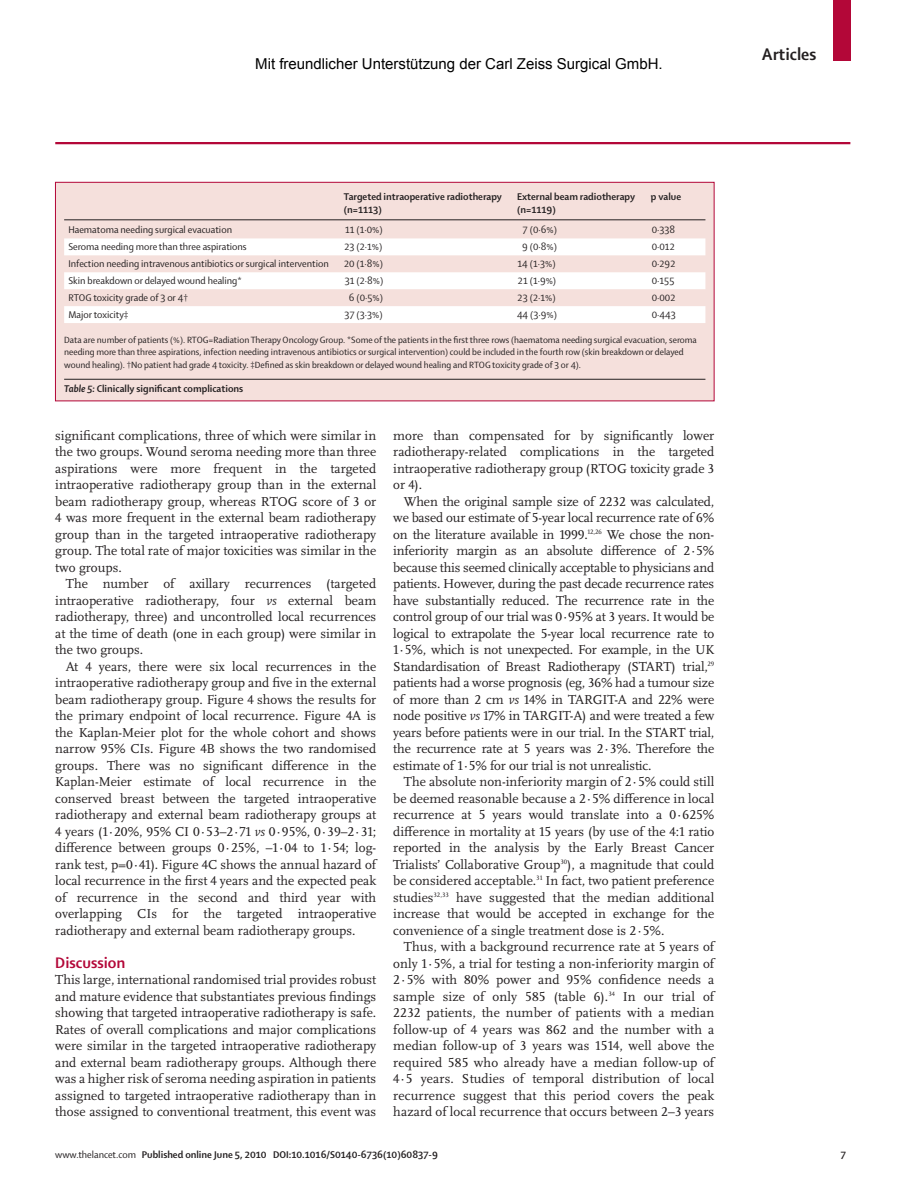
<style>
.page{position:relative;width:918px;height:1188px;background:#fff}
.page>*{position:absolute;margin:0;border:0;box-sizing:border-box;transform-origin:0 0}
.t1{font:700 18px "Shaker 2 Lancet";color:#231f20}
.t2{font:700 16.5px "Shaker 2 Lancet";color:#b30738}
.t3{font:15px "Arial";color:#000}
.t4{font:13.5px/16.5px "Scala Lancet Pro";color:#231f20;text-align:justify}
.t5{font:10.5px "Shaker 2 Lancet";color:#231f20}
.t6{font:700 10.5px/12.8px "Shaker 2 Lancet";color:#231f20}
.t7{font:9.75px/12.8px "Shaker 2 Lancet";color:#231f20}
.s1{font-style:italic}
.s2{font-weight:400}
</style>
<div class="page">
<div style="left:833px;top:0;width:17px;height:60px;background:#b30738"></div>
<hr style="left:55px;top:142px;width:795px;height:2px;background:#b30738">
<div style="left:55px;top:182px;width:659px;height:219px;background:#f5e0dc"></div>
<hr style="left:64px;top:379px;width:641px;height:1px;background:#231f20">
<svg style="left:64px;top:238px;width:641px;height:85px;fill:#fff"></svg>
<hr style="left:64px;top:220px;width:641px;height:1px;background:#231f20">
<div style="left:55px;top:182px;width:659px;height:219px;border:1px solid #b30738"></div>
<p class="t3" style="left:255px;top:54px;width:409px">Mit freundlicher Unterstützung der Carl Zeiss Surgical GmbH.</p>
<h1 class="t1" style="left:762px;top:47px;width:56px">Articles</h1>
<p class="t6" style="left:344px;top:191px;width:160px">Targeted intraoperative radiotherapy (n=1113)</p>
<p class="t6" style="left:517px;top:191px;width:120px">External beam radiotherapy (n=1119)</p>
<p class="t6" style="left:651px;top:191px;width:32px">p value</p>
<p class="t5" style="left:68px;top:226px;width:165px">Haematoma needing surgical evacuation</p>
<p class="t5" style="left:345px;top:226px;width:39px">11 (1·0%)</p>
<p class="t5" style="left:523px;top:226px;width:35px">7 (0·6%)</p>
<p class="t5" style="left:652px;top:226px;width:25px">0·338</p>
<p class="t5" style="left:68px;top:243px;width:180px">Seroma needing more than three aspirations</p>
<p class="t5" style="left:344px;top:243px;width:39px">23 (2·1%)</p>
<p class="t5" style="left:522px;top:243px;width:36px">9 (0·8%)</p>
<p class="t5" style="left:652px;top:243px;width:24px">0·012</p>
<p class="t5" style="left:68px;top:260px;width:262px">Infection needing intravenous antibiotics or surgical intervention</p>
<p class="t5" style="left:344px;top:260px;width:40px">20 (1·8%)</p>
<p class="t5" style="left:518px;top:260px;width:40px">14 (1·3%)</p>
<p class="t5" style="left:652px;top:260px;width:25px">0·292</p>
<p class="t5" style="left:68px;top:277px;width:175px">Skin breakdown or delayed wound healing*</p>
<p class="t5" style="left:345px;top:277px;width:40px">31 (2·8%)</p>
<p class="t5" style="left:518px;top:277px;width:40px">21 (1·9%)</p>
<p class="t5" style="left:652px;top:277px;width:24px">0·155</p>
<p class="t5" style="left:68px;top:294px;width:121px">RTOG toxicity grade of 3 or 4†</p>
<p class="t5" style="left:349px;top:294px;width:36px">6 (0·5%)</p>
<p class="t5" style="left:518px;top:294px;width:39px">23 (2·1%)</p>
<p class="t5" style="left:652px;top:294px;width:25px">0·002</p>
<p class="t5" style="left:68px;top:310px;width:62px">Major toxicity‡</p>
<p class="t5" style="left:345px;top:310px;width:40px">37 (3·3%)</p>
<p class="t5" style="left:517px;top:310px;width:41px">44 (3·9%)</p>
<p class="t5" style="left:652px;top:310px;width:25px">0·443</p>
<p class="t7" style="left:64px;top:334px;width:634px">Data are number of patients (%). RTOG=Radiation Therapy Oncology Group. *Some of the patients in the first three rows (haematoma needing surgical evacuation, seroma needing more than three aspirations, infection needing intravenous antibiotics or surgical intervention) could be included in the fourth row (skin breakdown or delayed wound healing). †No patient had grade 4 toxicity. ‡Defined as skin breakdown or delayed wound healing and RTOG toxicity grade of 3 or 4).</p>
<p class="t6" style="left:64px;top:383px;width:181px"><span class="s1">Table 5:</span> Clinically significant complications</p>
<p class="t4" style="left:55px;top:428px;width:323px">significant complications, three of which were similar in the two groups. Wound seroma needing more than three aspirations were more frequent in the targeted intraoperative radiotherapy group than in the external beam radiotherapy group, whereas RTOG score of 3 or 4 was more frequent in the external beam radiotherapy group than in the targeted intraoperative radiotherapy group. The total rate of major toxicities was similar in the two groups.</p>
<p class="t4" style="left:55px;top:576px;width:323px;text-indent:11px">The number of axillary recurrences (targeted intraoperative radiotherapy, four <span class="s1">vs</span> external beam radiotherapy, three) and uncontrolled local recurrences at the time of death (one in each group) were similar in the two groups.</p>
<p class="t4" style="left:55px;top:659px;width:323px;text-indent:11px">At 4 years, there were six local recurrences in the intraoperative radiotherapy group and five in the external beam radiotherapy group. Figure 4 shows the results for the primary endpoint of local recurrence. Figure 4A is the Kaplan-Meier plot for the whole cohort and shows narrow 95% CIs. Figure 4B shows the two randomised groups. There was no significant difference in the Kaplan-Meier estimate of local recurrence in the conserved breast between the targeted intraoperative radiotherapy and external beam radiotherapy groups at 4 years (1·20%, 95% CI 0·53–2·71 <span class="s1">vs</span> 0·95%, 0·39–2·31; difference between groups 0·25%, –1·04 to 1·54; log&shy;rank test, p=0·41). Figure 4C shows the annual hazard of local recurrence in the first 4 years and the expected peak of recurrence in the second and third year with overlapping CIs for the targeted intraoperative radiotherapy and external beam radiotherapy groups.</p>
<p class="t2" style="left:55px;top:956px;width:72px">Discussion</p>
<p class="t4" style="left:55px;top:973px;width:323px">This large, international randomised trial provides robust and mature evidence that substantiates previous findings showing that targeted intraoperative radiotherapy is safe.<br>Rates of overall complications and major complications were similar in the targeted intraoperative radiotherapy and external beam radiotherapy groups. Although there was a higher risk of seroma needing aspiration in patients assigned to targeted intraoperative radiotherapy than in those assigned to conventional treatment, this event was</p>
<p class="t4" style="left:393px;top:428px;width:323px">more than compensated for by significantly lower radiotherapy-related complications in the targeted intraoperative radiotherapy group (RTOG toxicity grade 3 or 4).</p>
<p class="t4" style="left:393px;top:494px;width:323px;text-indent:11px">When the original sample size of 2232 was calculated, we based our estimate of 5-year local recurrence rate of 6% on the literature available in 1999.<sup>12,26</sup> We chose the non&shy;inferiority margin as an absolute difference of 2·5% because this seemed clinically acceptable to physicians and patients. However, during the past decade recurrence rates have substantially reduced. The recurrence rate in the control group of our trial was 0·95% at 3 years. It would be logical to extrapolate the 5-year local recurrence rate to 1·5%, which is not unexpected. For example, in the UK Standardisation of Breast Radiotherapy (START) trial,<sup>29 </sup>patients had a worse prognosis (eg, 36% had a tumour size of more than 2 cm <span class="s1">vs</span> 14% in TARGIT-A and 22% were node positive <span class="s1">vs</span> 17% in TARGIT-A) and were treated a few years before patients were in our trial. In the START trial, the recurrence rate at 5 years was 2·3%. Therefore the estimate of 1·5% for our trial is not unrealistic.</p>
<p class="t4" style="left:393px;top:774px;width:323px;text-indent:11px">The absolute non-inferiority margin of 2·5% could still be deemed reasonable because a 2·5% difference in local recurrence at 5 years would translate into a 0·625% difference in mortality at 15 years (by use of the 4:1 ratio reported in the analysis by the Early Breast Cancer Trialists’ Collaborative Group<sup>30</sup>), a magnitude that could be considered acceptable.<sup>31</sup> In fact, two patient preference studies<sup>32,33</sup> have suggested that the median additional increase that would be accepted in exchange for the convenience of a single treatment dose is 2·5%.</p>
<p class="t4" style="left:393px;top:939px;width:323px;text-indent:11px">Thus, with a background recurrence rate at 5 years of only 1·5%, a trial for testing a non-inferiority margin of 2·5% with 80% power and 95% confidence needs a sample size of only 585 (table 6).<sup>34</sup> In our trial of 2232 patients, the number of patients with a median follow-up of 4 years was 862 and the number with a median follow-up of 3 years was 1514, well above the required 585 who already have a median follow-up of 4·5 years. Studies of temporal distribution of local recurrence suggest that this period covers the peak hazard of local recurrence that occurs between 2–3 years</p>
<p class="t6" style="left:55px;top:1149px;width:384px"><span class="s2">www.thelancet.com</span> Published online June 5, 2010 DOI:10.1016/S0140-6736(10)60837-9</p>
<p class="t6" style="left:841px;top:1149px;width:7px">7</p>
</div>
